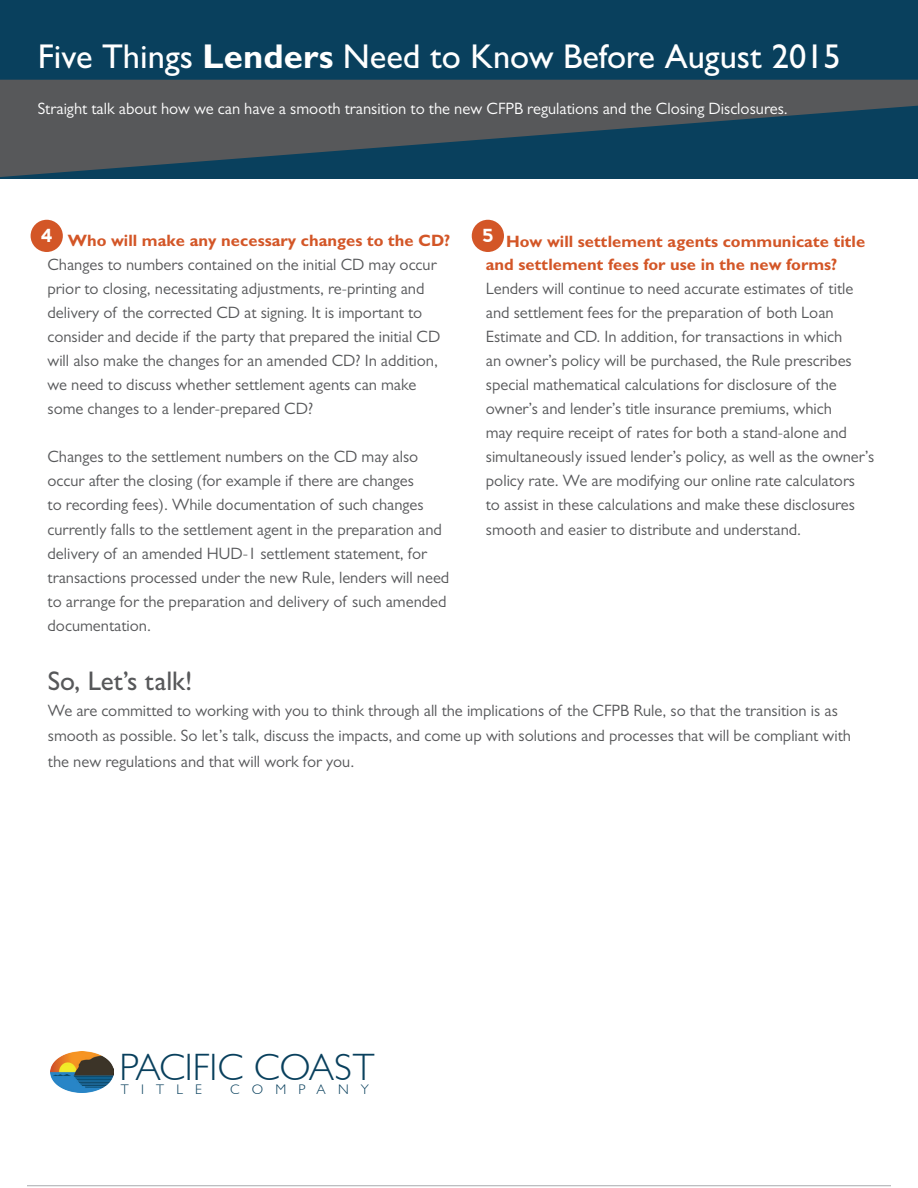
<style>
.page{position:relative;width:918px;height:1188px;background:#fff}
.page>*{position:absolute;margin:0;border:0;box-sizing:border-box;transform-origin:0 0}
.t1{font:38.1px "Garrison Light Sans";color:#09405d}
.t2{font:500 34.5px "Gill Sans MT Pro";color:#fff}
.t3{font:500 27px "Gill Sans MT Pro";color:#57585a}
.t4{font:700 18px "nevis";color:#fff}
.t5{font:16.5px/24px "Gill Sans MT Pro";color:#57585a}
.t6{font:700 16.5px/23.9px "Gill Sans MT Pro";color:#d35627}
.t7{font:16.5px "Gill Sans MT Pro";color:#fff}
.t8{font:500 16.5px "Gill Sans MT Pro";color:#fff}
.t9{font:13.95px "Garrison Light Sans";letter-spacing:.88em;color:#09405d}
.s1{font-weight:700}
.s2{font-weight:500;color:#fff}
</style>
<div class="page">
<div style="left:0;top:0;width:918px;height:178px;background:#09405d"></div>
<img style="left:51px;top:1051px;width:63px;height:42px">
<svg style="left:0;top:80px;width:918px;height:97px;fill:#57585a"></svg>
<hr style="left:27px;top:1185px;width:864px;height:1px;background:#a8a9ad">
<div style="left:472px;top:220px;width:32px;height:32px;background:#d35627;border-radius:50%"></div>
<div style="left:31px;top:220px;width:32px;height:32px;background:#d35627;border-radius:50%"></div>
<h2 class="t2" style="left:38px;top:36px;width:805px">Five Things <span class="s1">Lenders</span> Need to Know Before August 2015</h2>
<p class="t7" style="left:38px;top:99px;width:751px">Straight talk about how we can have a smooth transition to the new CFPB regulations and the Closing Disclosures.</p>
<p class="t4" style="left:41px;top:226px;width:14px">4</p>
<p class="t4" style="left:483px;top:226px;width:13px">5</p>
<p class="t6" style="left:68px;top:229px;width:384px">Who will make any necessary changes to the CD?</p>
<p class="t5" style="left:48px;top:253px;width:394px">Changes to numbers contained on the initial CD may occur prior to closing, necessitating adjustments, re-printing and delivery of the corrected CD at signing. It is important to consider and decide if the party that prepared the initial CD will also make the changes for an amended CD? In addition, we need to discuss whether settlement agents can make some changes to a lender-prepared CD?</p>
<p class="t5" style="left:48px;top:445px;width:403px">Changes to the settlement numbers on the CD may also occur after the closing (for example if there are changes<br>to recording fees). While documentation of such changes currently falls to the settlement agent in the preparation and delivery of an amended HUD-1 settlement statement, for transactions processed under the new Rule, lenders will need to arrange for the preparation and delivery of such amended documentation.</p>
<p class="t8" style="left:43px;top:231px;width:10px">4</p>
<p class="t6" style="left:482px;top:229px;width:385px"><span class="s2">5</span> How will settlement agents communicate title and settlement fees for use in the new forms?</p>
<p class="t5" style="left:486px;top:277px;width:390px">Lenders will continue to need accurate estimates of title and settlement fees for the preparation of both Loan Estimate and CD. In addition, for transactions in which<br>an owner’s policy will be purchased, the Rule prescribes special mathematical calculations for disclosure of the owner’s and lender’s title insurance premiums, which<br>may require receipt of rates for both a stand-alone and simultaneously issued lender’s policy, as well as the owner’s policy rate. We are modifying our online rate calculators<br>to assist in these calculations and make these disclosures smooth and easier to distribute and understand.</p>
<h3 class="t3" style="left:48px;top:665px;width:146px">So, Let’s talk!</h3>
<p class="t5" style="left:48px;top:697px;width:805px;line-height:25.5px">We are committed to working with you to think through all the implications of the CFPB Rule, so that the transition is as smooth as possible. So let’s talk, discuss the impacts, and come up with solutions and processes that will be compliant with the new regulations and that will work for you.</p>
<h1 class="t1" style="left:120px;top:1047px;width:257px">PACIFIC COAST</h1>
<p class="t9" style="left:121px;top:1082px;width:82px">TITLE</p>
<p class="t9" style="left:230px;top:1082px;width:140px">COMPANY</p>
</div>
